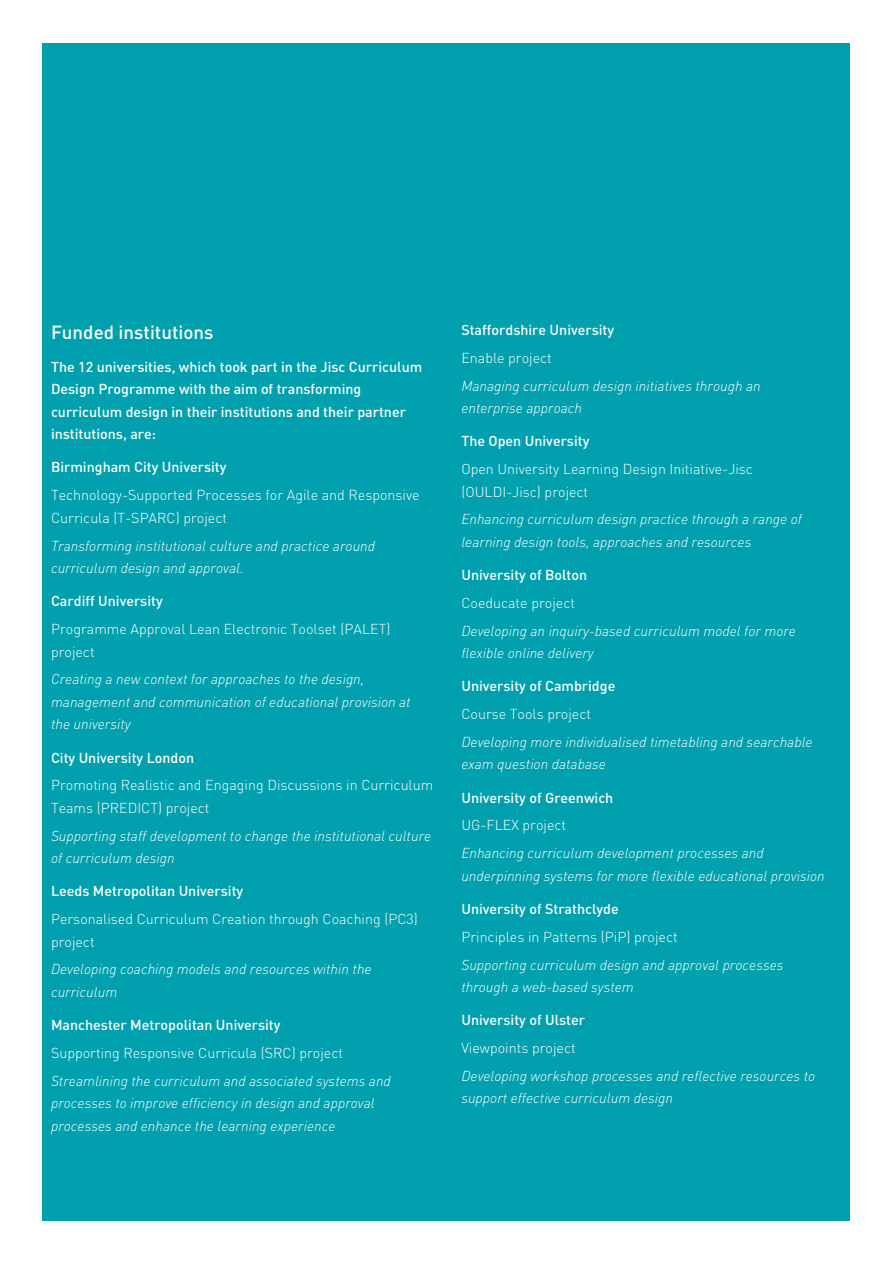
<style>
.page{position:relative;width:893px;height:1263px;background:#fff}
.page>*{position:absolute;margin:0;border:0;box-sizing:border-box;transform-origin:0 0}
.t1{font:500 18.75px "JISC";color:#fff}
.t2{font:italic 300 14.25px/22.5px "JISC";color:#fff}
.t3{font:300 14.25px/22.5px "JISC";color:#fff}
.t4{font:500 14.25px/22.5px "JISC";color:#fff}
</style>
<div class="page">
<div style="left:43px;top:43px;width:807px;height:1177px;background:#00a0af"></div>
<h1 class="t1" style="left:51px;top:320px;width:164px">Funded institutions</h1>
<p class="t4" style="left:51px;top:355px;width:373px">The 12 universities, which took part in the Jisc Curriculum Design Programme with the aim of transforming curriculum design in their institutions and their partner institutions, are:</p>
<p class="t4" style="left:51px;top:456px;width:177px">Birmingham City University</p>
<p class="t3" style="left:51px;top:484px;width:370px">Technology-Supported Processes for Agile and Responsive<br>Curricula (T-SPARC) project</p>
<p class="t2" style="left:51px;top:534px;width:326px">Transforming institutional culture and practice around curriculum design and approval.</p>
<p class="t4" style="left:51px;top:589px;width:113px">Cardiff University</p>
<p class="t3" style="left:51px;top:617px;width:341px">Programme Approval Lean Electronic Toolset (PALET) project</p>
<p class="t2" style="left:51px;top:668px;width:361px">Creating a new context for approaches to the design, management and communication of educational provision at the university</p>
<p class="t4" style="left:51px;top:746px;width:145px">City University London</p>
<p class="t3" style="left:51px;top:774px;width:384px">Promoting Realistic and Engaging Discussions in Curriculum<br>Teams (PREDICT) project</p>
<p class="t2" style="left:51px;top:824px;width:382px">Supporting staff development to change the institutional culture of curriculum design</p>
<p class="t4" style="left:51px;top:879px;width:194px">Leeds Metropolitan University</p>
<p class="t3" style="left:51px;top:907px;width:368px">Personalised Curriculum Creation through Coaching (PC3) project</p>
<p class="t2" style="left:51px;top:958px;width:322px">Developing coaching models and resources within the curriculum</p>
<p class="t4" style="left:51px;top:1013px;width:231px">Manchester Metropolitan University</p>
<p class="t3" style="left:51px;top:1041px;width:293px">Supporting Responsive Curricula (SRC) project</p>
<p class="t2" style="left:51px;top:1069px;width:341px">Streamlining the curriculum and associated systems and processes to improve efficiency in design and approval processes and enhance the learning experience</p>
<p class="t4" style="left:461px;top:318px;width:154px">Staffordshire University</p>
<p class="t3" style="left:461px;top:346px;width:92px">Enable project</p>
<p class="t2" style="left:461px;top:374px;width:301px">Managing curriculum design initiatives through an enterprise approach</p>
<p class="t4" style="left:461px;top:429px;width:129px">The Open University</p>
<p class="t3" style="left:461px;top:458px;width:293px">Open University Learning Design Initiative-Jisc (OULDI-Jisc) project</p>
<p class="t2" style="left:461px;top:508px;width:342px">Enhancing curriculum design practice through a range of learning design tools, approaches and resources</p>
<p class="t4" style="left:461px;top:563px;width:127px">University of Bolton</p>
<p class="t3" style="left:461px;top:591px;width:115px">Coeducate project</p>
<p class="t2" style="left:461px;top:619px;width:336px">Developing an inquiry-based curriculum model for more flexible online delivery</p>
<p class="t4" style="left:461px;top:674px;width:155px">University of Cambridge</p>
<p class="t3" style="left:461px;top:703px;width:131px">Course Tools project</p>
<p class="t2" style="left:461px;top:730px;width:353px">Developing more individualised timetabling and searchable exam question database</p>
<p class="t4" style="left:461px;top:786px;width:153px">University of Greenwich</p>
<p class="t3" style="left:461px;top:814px;width:106px">UG-FLEX project</p>
<p class="t2" style="left:461px;top:842px;width:365px">Enhancing curriculum development processes and underpinning systems for more flexible educational provision</p>
<p class="t4" style="left:461px;top:897px;width:159px">University of Strathclyde</p>
<p class="t3" style="left:461px;top:925px;width:218px">Principles in Patterns (PiP) project</p>
<p class="t2" style="left:461px;top:953px;width:324px">Supporting curriculum design and approval processes through a web-based system</p>
<p class="t4" style="left:461px;top:1008px;width:125px">University of Ulster</p>
<p class="t3" style="left:461px;top:1036px;width:116px">Viewpoints project</p>
<p class="t2" style="left:461px;top:1064px;width:355px">Developing workshop processes and reflective resources to support effective curriculum design</p>
</div>
